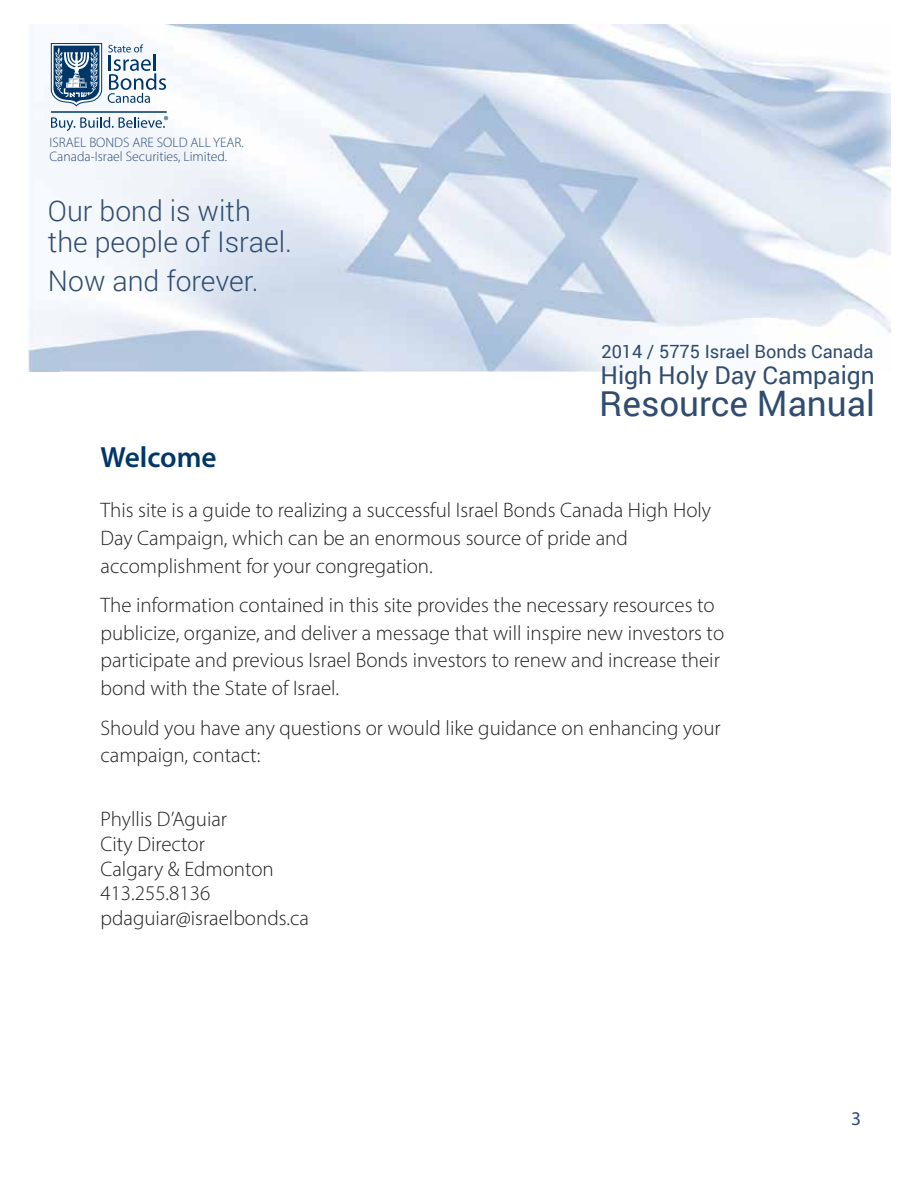
<style>
.page{position:relative;width:918px;height:1188px;background:#fff}
.page>*{position:absolute;margin:0;border:0;box-sizing:border-box;transform-origin:0 0}
.t1{font:35.1px "Roboto";color:#304c6f}
.t2{font:600 29.25px "Myriad Pro";color:#003768}
.t3{font:300 28.5px/30.5px "Roboto";color:#304c6f}
.t4{font:24.6px "Roboto";color:#304c6f}
.t5{font:300 21px/27.6px "Myriad Pro";color:#231f20}
.t6{font:19.5px "Myriad Pro";color:#2e4c78}
.t7{font:18.3px "Roboto";color:#304c6f}
.t8{font:300 13.8px/14.7px "Myriad Pro";color:#2e4c78}
</style>
<div class="page">
<img style="left:27px;top:25px;width:864px;height:347px">
<svg style="left:50px;top:43px;width:116px;height:64px"></svg>
<hr style="left:51px;top:111px;width:116px;height:2px;background:#003768">
<svg style="left:51px;top:116px;width:117px;height:15px"></svg>
<p class="t8" style="left:49px;top:135px;width:196px">ISRAEL BONDS ARE SOLD ALL YEAR.<br>Canada-Israel Securities, Limited.</p>
<h3 class="t3" style="left:48px;top:195px;width:246px">Our bond is with the people of Israel.</h3>
<h3 class="t3" style="left:48px;top:265px;width:212px">Now and forever.</h3>
<h2 class="t2" style="left:100px;top:439px;width:118px">Welcome</h2>
<p class="t7" style="left:601px;top:338px;width:274px">2014 / 5775 Israel Bonds Canada</p>
<p class="t4" style="left:600px;top:358px;width:276px">High Holy Day Campaign</p>
<h1 class="t1" style="left:599px;top:378px;width:277px">Resource Manual</h1>
<p class="t5" style="left:100px;top:496px;width:612px">This site is a guide to realizing a successful Israel Bonds Canada High Holy<br>Day Campaign, which can be an enormous source of pride and accomplishment for your congregation.</p>
<p class="t5" style="left:100px;top:591px;width:625px">The information contained in this site provides the necessary resources to publicize, organize, and deliver a message that will inspire new investors to participate and previous Israel Bonds investors to renew and increase their bond with the State of Israel.</p>
<p class="t5" style="left:100px;top:714px;width:622px">Should you have any questions or would like guidance on enhancing your campaign, contact:</p>
<p class="t5" style="left:100px;top:807px;width:210px;line-height:24.6px">Phyllis D’Aguiar<br>City Director<br>Calgary &amp; Edmonton<br>413.255.8136 pdaguiar@israelbonds.ca</p>
<p class="t6" style="left:851px;top:1107px;width:12px">3</p>
</div>
